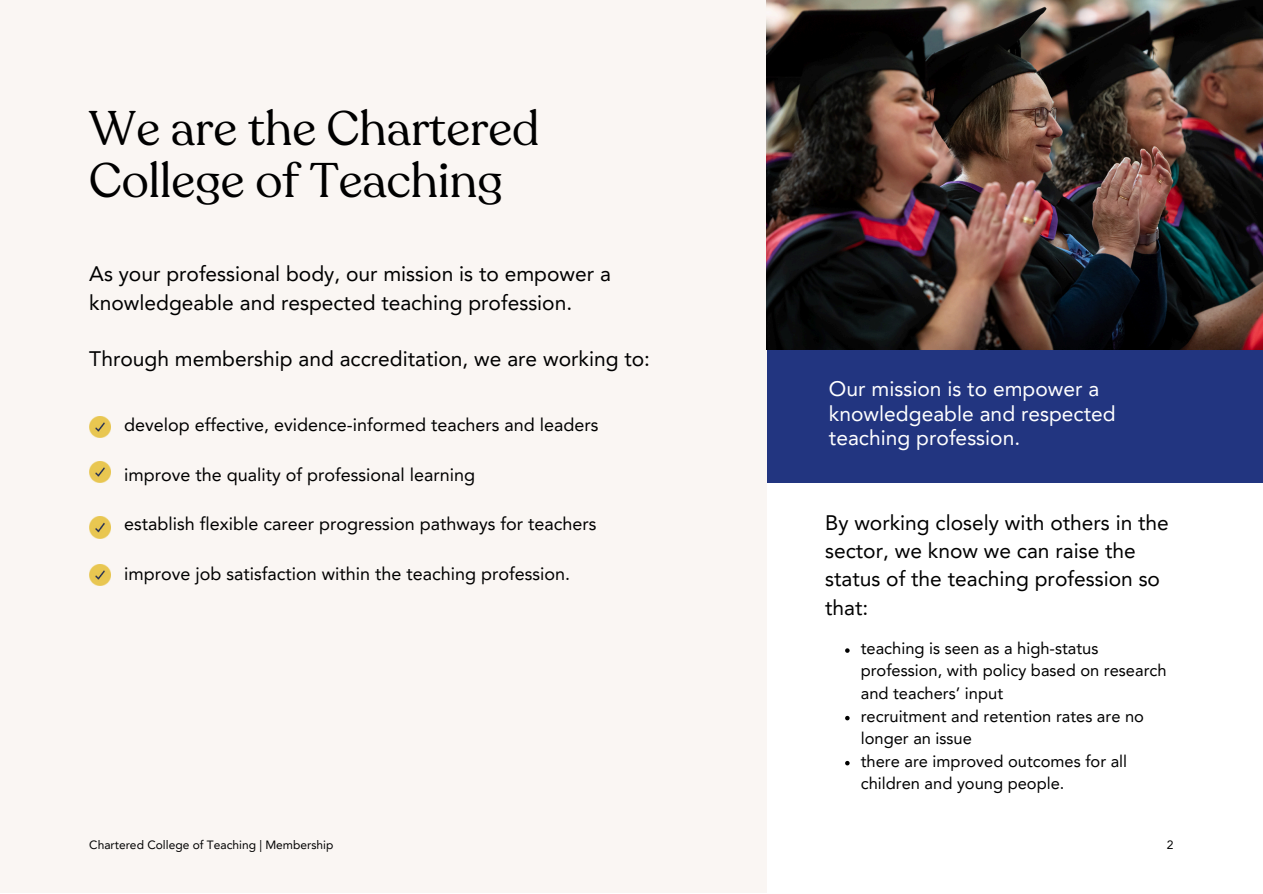
<style>
.page{position:relative;width:1263px;height:894px;background:#fff}
.page>*{position:absolute;margin:0;border:0;box-sizing:border-box;transform-origin:0 0}
.t1{font:48px/51.8px "Recoleta";color:#000}
.t2{font:21px/28.2px "Avenir LT Pro";color:#000}
.t3{font:21px/24.8px "Avenir LT Pro";color:#fff}
.t4{font:18px "Avenir LT Pro";color:#000}
.t5{font:16.5px/22.5px "Avenir LT Pro";color:#000}
.t6{font:12px "Avenir LT Pro";color:#000}
</style>
<div class="page">
<div style="left:766px;top:349px;width:497px;height:134px;background:#223580"></div>
<div style="left:0;top:0;width:766px;height:892px;background:#faf6f3"></div>
<img style="left:766px;top:0;width:496px;height:349px">
<svg style="left:845px;top:648px;width:5px;height:4px"></svg>
<svg style="left:845px;top:715px;width:5px;height:5px"></svg>
<svg style="left:845px;top:760px;width:5px;height:5px"></svg>
<img style="left:89px;top:416px;width:22px;height:21px">
<img style="left:89px;top:461px;width:22px;height:21px">
<img style="left:89px;top:516px;width:22px;height:22px">
<img style="left:89px;top:564px;width:22px;height:21px">
<h2 class="t1" style="left:89px;top:104px;width:452px">We are the Chartered<br>College of Teaching</h2>
<p class="t2" style="left:89px;top:262px;width:523px">As your professional body, our mission is to empower a knowledgeable and respected teaching profession.</p>
<p class="t2" style="left:89px;top:346px;width:562px">Through membership and accreditation, we are working to:</p>
<p class="t4" style="left:124px;top:417px;width:476px">develop effective, evidence-informed teachers and leaders</p>
<p class="t4" style="left:124px;top:467px;width:352px">improve the quality of professional learning</p>
<p class="t4" style="left:124px;top:516px;width:474px">establish flexible career progression pathways for teachers</p>
<h2 class="t4" style="left:124px;top:566px;width:447px">improve job satisfaction within the teaching profession.</h2>
<p class="t3" style="left:829px;top:378px;width:288px">Our mission is to empower a knowledgeable and respected teaching profession.</p>
<p class="t2" style="left:825px;top:510px;width:345px">By working closely with others in the sector, we know we can raise the status of the teaching profession so that:</p>
<h3 class="t5" style="left:861px;top:638px;width:307px">teaching is seen as a high-status profession, with policy based on research and teachers’ input</h3>
<p class="t5" style="left:861px;top:705px;width:285px">recruitment and retention rates are no longer an issue</p>
<p class="t5" style="left:861px;top:750px;width:268px">there are improved outcomes for all children and young people.</p>
<h1 class="t6" style="left:89px;top:839px;width:246px">Chartered College of Teaching | Membership</h1>
<h2 class="t6" style="left:1167px;top:839px;width:8px">2</h2>
</div>
